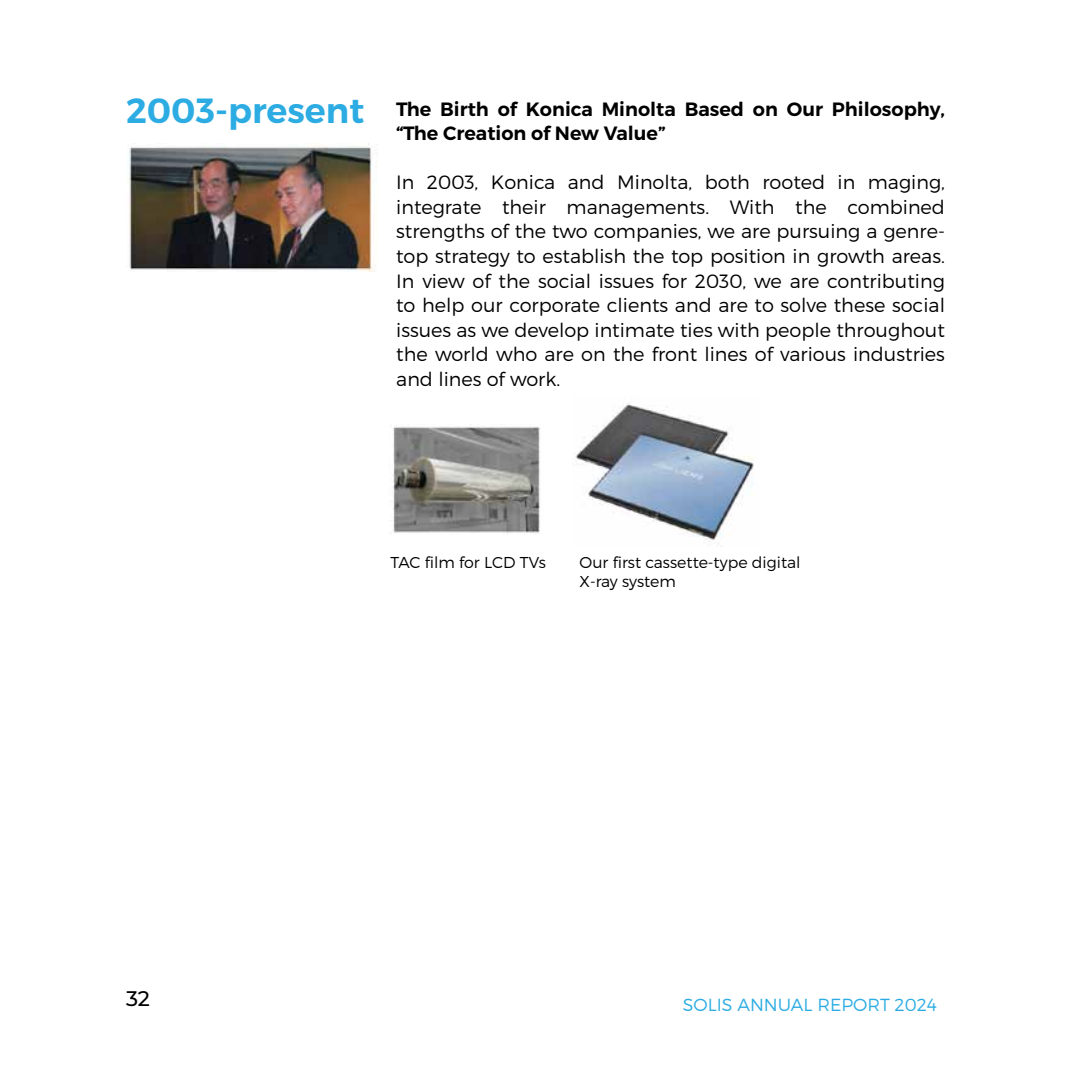
<style>
.page{position:relative;width:1071px;height:1071px;background:#fff}
.page>*{position:absolute;margin:0;border:0;box-sizing:border-box;transform-origin:0 0}
.t1{font:600 35px "Montserrat";color:#2cace2}
.t2{font:500 21px "Montserrat";color:#000}
.t3{font:300 19.25px/24.5px "Montserrat";color:#000;text-align:justify}
.t4{font:600 19.25px/24.5px "Montserrat";color:#000}
.t5{font:300 17.5px "Montserrat";color:#2cace2}
.t6{font:300 15.75px/19.2px "Montserrat";color:#000}
</style>
<div class="page">
<img style="left:129px;top:144px;width:249px;height:128px">
<img style="left:393px;top:426px;width:147px;height:109px">
<img style="left:575px;top:403px;width:179px;height:143px">
<h1 class="t1" style="left:126px;top:89px;width:240px">2003-present</h1>
<p class="t4" style="left:396px;top:97px;width:550px">The Birth of Konica Minolta Based on Our Philosophy, “The Creation of New Value”</p>
<p class="t3" style="left:396px;top:170px;width:550px">In 2003, Konica and Minolta, both rooted in maging, integrate their managements. With the combined strengths of the two companies, we are pursuing a genre&shy;top strategy to establish the top position in growth areas.<br>In view of the social issues for 2030, we are contributing to help our corporate clients and are to solve these social issues as we develop intimate ties with people throughout the world who are on the front lines of various industries and lines of work.</p>
<p class="t6" style="left:391px;top:553px;width:157px">TAC film for LCD TVs</p>
<p class="t6" style="left:580px;top:553px;width:223px">Our first cassette-type digital<br>X-ray system</p>
<p class="t2" style="left:126px;top:984px;width:25px">32</p>
<p class="t5" style="left:683px;top:994px;width:256px">SOLIS ANNUAL REPORT 2024</p>
</div>
